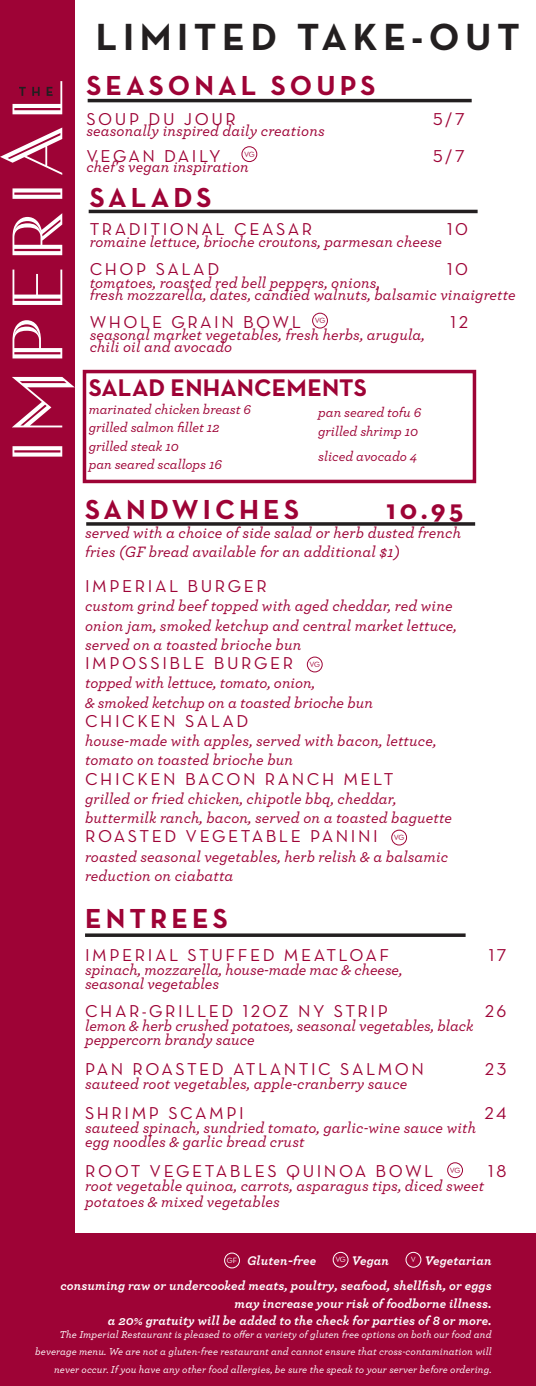
<style>
.page{position:relative;width:536px;height:1386px;background:#fff}
.page>*{position:absolute;margin:0;border:0;box-sizing:border-box;transform-origin:0 0}
.Item_Title{font:700 38.5px "Neutra Text";letter-spacing:.145em;color:#231f20}
.Item_Title-2{font:700 28px "Neutra Text";letter-spacing:.145em;color:#9e0336}
.Section_Header{font:700 24.5px "Neutra Text";letter-spacing:.005em;color:#9e0336}
.Item_Title-3{font:17.5px "Neutra Text Book Alt";letter-spacing:.145em;color:#9e0336}
.Item_Description{font:17.5px "Neutra Text Book Alt";letter-spacing:.145em;color:#9e0336}
.Item_Description-2{font:italic 500 15.75px/19.2px "Archer";letter-spacing:.01em;color:#9e0336}
.Section_Header-2{font:italic 500 14px "Archer";color:#9e0336}
.t1{font:italic 700 13.12px/17.5px "Archer Pro";letter-spacing:.01em;color:#fff;text-align:right}
.t2{font:italic 500 10.5px/17.5px "Archer";letter-spacing:.01em;color:#fff;text-align:right}
.Item_Description-3{font:7.7px "Neutra Text Book Alt";letter-spacing:-.06em;color:#9e0336}
.Item_Description-4{font:7.7px "Neutra Text Book Alt";color:#fff}
</style>
<div class="page">
<div style="left:0;top:1233px;width:536px;height:153px;background:#9e0336"></div>
<div style="left:224px;top:1253px;width:16px;height:15px;border:1px solid #fff;border-radius:50%"></div>
<div style="left:332px;top:1252px;width:16px;height:16px;border:1px solid #fff;border-radius:50%"></div>
<div style="left:405px;top:1252px;width:16px;height:16px;border:1px solid #fff;border-radius:50%"></div>
<div style="left:83px;top:370px;width:393px;height:113px;border:4px solid #9e0336"></div>
<hr style="left:88px;top:99px;width:383px;height:3px;background:#231f20">
<svg style="left:85px;top:933px;width:380px;height:4px;background:#3e3a3b"></svg>
<hr style="left:89px;top:210px;width:388px;height:3px;background:#231f20">
<svg style="left:86px;top:522px;width:389px;height:4px;background:#3e3a3b"></svg>
<div style="left:0;top:0;width:74px;height:1260px;background:#9e0336"></div>
<svg style="left:13px;top:446px;width:49px;height:11px"></svg>
<svg style="left:12px;top:377px;width:63px;height:50px"></svg>
<svg style="left:13px;top:320px;width:49px;height:38px"></svg>
<svg style="left:13px;top:270px;width:49px;height:35px"></svg>
<svg style="left:13px;top:213px;width:49px;height:42px"></svg>
<svg style="left:13px;top:188px;width:49px;height:11px"></svg>
<svg style="left:0;top:128px;width:62px;height:47px"></svg>
<svg style="left:13px;top:81px;width:49px;height:33px"></svg>
<div style="left:241px;top:146px;width:16px;height:16px;border:1px solid #9e0336;border-radius:50%"></div>
<div style="left:312px;top:313px;width:16px;height:15px;border:1px solid #9e0336;border-radius:50%"></div>
<div style="left:307px;top:657px;width:15px;height:15px;border:1px solid #9e0336;border-radius:50%"></div>
<div style="left:391px;top:830px;width:16px;height:15px;border:1px solid #9e0336;border-radius:50%"></div>
<div style="left:447px;top:1162px;width:16px;height:16px;border:1px solid #9e0336;border-radius:50%"></div>
<p class="Item_Title" style="left:96px;top:13px;width:425px">LIMITED TAKE-OUT</p>
<p class="Item_Title-2" style="left:86px;top:68px;width:290px">SEASONAL SOUPS</p>
<p class="Item_Title-3" style="left:86px;top:109px;width:151px">SOUP DU JOUR</p>
<p class="Item_Title-3" style="left:433px;top:109px;width:33px">5/7</p>
<p class="Item_Description-2" style="left:86px;top:120px;width:240px">seasonally inspired daily creations</p>
<p class="Item_Title-3" style="left:86px;top:145px;width:136px">VEGAN DAILY</p>
<p class="Item_Title-3" style="left:433px;top:145px;width:33px">5/7</p>
<p class="Item_Description-2" style="left:86px;top:157px;width:164px">chef's vegan inspiration</p>
<p class="Item_Description-3" style="left:244px;top:149px;width:12px">VG</p>
<p class="Item_Title-2" style="left:90px;top:180px;width:123px">SALADS</p>
<p class="Item_Title-3" style="left:90px;top:219px;width:224px">TRADITIONAL CEASAR</p>
<p class="Item_Title-3" style="left:447px;top:219px;width:22px">10</p>
<p class="Item_Description-2" style="left:90px;top:231px;width:354px">romaine lettuce, brioche croutons, parmesan cheese</p>
<p class="Item_Title-3" style="left:90px;top:259px;width:131px">CHOP SALAD</p>
<p class="Item_Title-3" style="left:447px;top:259px;width:22px">10</p>
<p class="Item_Description-2" style="left:90px;top:272px;width:292px">tomatoes, roasted red bell peppers, onions,</p>
<p class="Item_Description-2" style="left:90px;top:284px;width:427px">fresh mozzarella, dates, candied walnuts, balsamic vinaigrette</p>
<p class="Item_Title-3" style="left:90px;top:311px;width:213px">WHOLE GRAIN BOWL</p>
<p class="Item_Title-3" style="left:450px;top:311px;width:19px">12</p>
<p class="Item_Description-2" style="left:90px;top:324px;width:336px">seasonal market vegetables, fresh herbs, arugula,</p>
<p class="Item_Description-2" style="left:90px;top:336px;width:144px">chili oil and avocado</p>
<p class="Item_Description-3" style="left:314px;top:316px;width:12px">VG</p>
<p class="Section_Header" style="left:89px;top:372px;width:280px">SALAD ENHANCEMENTS</p>
<p class="Section_Header-2" style="left:89px;top:399px;width:164px">marinated chicken breast 6</p>
<p class="Section_Header-2" style="left:89px;top:418px;width:132px">grilled salmon fillet 12</p>
<p class="Section_Header-2" style="left:89px;top:436px;width:92px">grilled steak 10</p>
<p class="Section_Header-2" style="left:89px;top:454px;width:135px">pan seared scallops 16</p>
<p class="Section_Header-2" style="left:318px;top:402px;width:104px">pan seared tofu 6</p>
<p class="Section_Header-2" style="left:318px;top:421px;width:101px">grilled shrimp 10</p>
<p class="Section_Header-2" style="left:318px;top:446px;width:101px">sliced avocado 4</p>
<p class="Item_Title-2" style="left:85px;top:492px;width:215px">SANDWICHES</p>
<p class="Item_Title-2" style="left:386px;top:492px;width:78px">10.95</p>
<p class="Item_Description-2" style="left:85px;top:522px;width:377px">served with a choice of side salad or herb dusted french fries (GF bread available for an additional $1)</p>
<p class="Item_Title-3" style="left:85px;top:576px;width:183px">IMPERIAL BURGER</p>
<p class="Item_Description-2" style="left:85px;top:596px;width:373px">custom grind beef topped with aged cheddar, red wine onion jam, smoked ketchup and central market lettuce, served on a toasted brioche bun</p>
<p class="Item_Title-3" style="left:85px;top:653px;width:210px">IMPOSSIBLE BURGER</p>
<p class="Item_Description-2" style="left:85px;top:673px;width:231px">topped with lettuce, tomato, onion,</p>
<p class="Item_Description-2" style="left:85px;top:692px;width:289px">&amp; smoked ketchup on a toasted brioche bun</p>
<p class="Item_Title-3" style="left:85px;top:710px;width:165px">CHICKEN SALAD</p>
<p class="Item_Description-2" style="left:85px;top:730px;width:352px">house-made with apples, served with bacon, lettuce, tomato on toasted brioche bun</p>
<p class="Item_Description" style="left:85px;top:768px;width:310px">CHICKEN BACON RANCH MELT</p>
<p class="Item_Description-2" style="left:85px;top:788px;width:368px">grilled or fried chicken, chipotle bbq, cheddar, buttermilk ranch, bacon, served on a toasted baguette</p>
<p class="Item_Description" style="left:85px;top:826px;width:294px">ROASTED VEGETABLE PANINI</p>
<p class="Item_Description-2" style="left:85px;top:846px;width:364px">roasted seasonal vegetables, herb relish &amp; a balsamic reduction on ciabatta</p>
<p class="Item_Description-3" style="left:309px;top:660px;width:12px">VG</p>
<p class="Item_Description-3" style="left:394px;top:833px;width:12px">VG</p>
<p class="Item_Title-2" style="left:85px;top:901px;width:144px">ENTREES</p>
<p class="Item_Title-3" style="left:85px;top:945px;width:305px">IMPERIAL STUFFED MEATLOAF</p>
<p class="Item_Title-3" style="left:488px;top:945px;width:19px">17</p>
<p class="Item_Description-2" style="left:85px;top:959px;width:319px">spinach, mozzarella, house-made mac &amp; cheese,</p>
<p class="Item_Description-2" style="left:85px;top:973px;width:135px">seasonal vegetables</p>
<p class="Item_Title-3" style="left:85px;top:1001px;width:304px">CHAR-GRILLED 12OZ NY STRIP</p>
<p class="Item_Title-3" style="left:484px;top:1001px;width:23px">26</p>
<p class="Item_Description-2" style="left:85px;top:1015px;width:390px">lemon &amp; herb crushed potatoes, seasonal vegetables, black</p>
<p class="Item_Description-2" style="left:85px;top:1029px;width:171px">peppercorn brandy sauce</p>
<p class="Item_Title-3" style="left:85px;top:1059px;width:340px">PAN ROASTED ATLANTIC SALMON</p>
<p class="Item_Title-3" style="left:484px;top:1059px;width:23px">23</p>
<p class="Item_Description-2" style="left:85px;top:1073px;width:323px">sauteed root vegetables, apple-cranberry sauce</p>
<p class="Item_Title-3" style="left:85px;top:1102px;width:160px">SHRIMP SCAMPI</p>
<p class="Item_Title-3" style="left:484px;top:1102px;width:23px">24</p>
<p class="Item_Description-2" style="left:85px;top:1117px;width:392px">sauteed spinach, sundried tomato, garlic-wine sauce with</p>
<p class="Item_Description-2" style="left:85px;top:1131px;width:221px">egg noodles &amp; garlic bread crust</p>
<p class="Item_Title-3" style="left:85px;top:1160px;width:350px">ROOT VEGETABLES QUINOA BOWL</p>
<p class="Item_Title-3" style="left:488px;top:1160px;width:20px">18</p>
<p class="Item_Description-2" style="left:85px;top:1176px;width:400px;line-height:16.6px">root vegetable quinoa, carrots, asparagus tips, diced sweet potatoes &amp; mixed vegetables</p>
<p class="Item_Description-3" style="left:449px;top:1165px;width:12px">VG</p>
<p class="Item_Description-4" style="left:227px;top:1256px;width:12px">GF</p>
<p class="t1" style="left:247px;top:1251px;width:70px">Gluten-free</p>
<p class="t1" style="left:351px;top:1251px;width:39px">Vegan</p>
<p class="t1" style="left:424px;top:1251px;width:68px">Vegetarian</p>
<p class="t1" style="left:60px;top:1276px;width:432px">consuming raw or undercooked meats, poultry, seafood, shellfish, or eggs may increase your risk of foodborne illness.<br>a 20% gratuity will be added to the check for parties of 8 or more.</p>
<p class="t2" style="left:35px;top:1325px;width:457px">The Imperial Restaurant is pleased to offer a variety of gluten free options on both our food and beverage menu. We are not a gluten-free restaurant and cannot ensure that cross-contamination will never occur. If you have any other food allergies, be sure the speak to your server before ordering.</p>
<p class="Item_Description-4" style="left:335px;top:1255px;width:12px">VG</p>
<p class="Item_Description-4" style="left:411px;top:1255px;width:7px">V</p>
</div>
